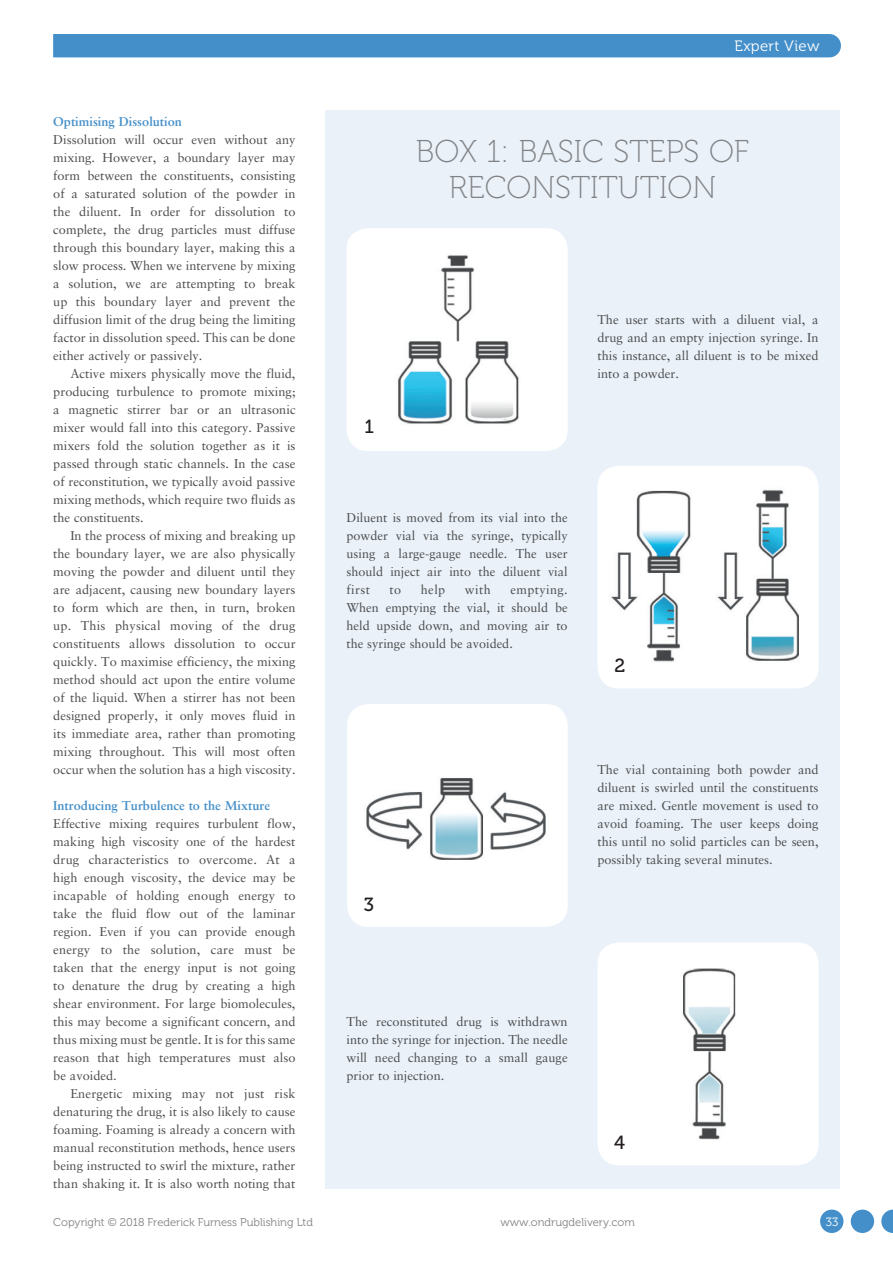
<style>
.page{position:relative;width:893px;height:1263px;background:#fff}
.page>*{position:absolute;margin:0;border:0;box-sizing:border-box;transform-origin:0 0}
.MF_body{font:31.5px/36px "Museo 100";color:#808285;text-align:center}
.MF_Captions{font:18.9px "Museo 500";color:#231f20}
.t1{font:15px "Museo 300";letter-spacing:.025em;color:#fff}
.MF_body_no_indent{font:12.75px/18px "Sabon LT Std";color:#4b4c4d;text-align:justify}
.MF_body-2{font:12.75px/18px "Sabon LT Std";color:#4b4c4d;text-align:justify}
.MF_subhead{font:700 12.75px "Sabon LT Std";color:#448fc9}
.t2{font:12px "Museo 300";color:#fff}
.t3{font:11.25px "Museo 300";color:#808285}
</style>
<div class="page">
<div style="left:53px;top:34px;width:788px;height:23px;background:#448fc9"></div>
<div style="left:325px;top:207px;width:515px;height:981px;background:#eaf1f9"></div>
<div style="left:325px;top:111px;width:515px;height:114px;background:#eaf1f9"></div>
<img style="left:347px;top:228px;width:221px;height:223px">
<img style="left:597px;top:466px;width:222px;height:222px">
<img style="left:347px;top:704px;width:221px;height:223px">
<img style="left:598px;top:943px;width:221px;height:222px">
<svg style="left:881px;top:1209px;width:12px;height:24px"></svg>
<div style="left:851px;top:1209px;width:23px;height:24px;background:#448fc9;border-radius:50%"></div>
<div style="left:820px;top:1209px;width:23px;height:24px;background:#448fc9;border-radius:50%"></div>
<p class="MF_subhead" style="left:53px;top:114px;width:130px">Optimising Dissolution</p>
<p class="MF_body_no_indent" style="left:53px;top:130px;width:244px">Dissolution will occur even without any mixing. However, a boundary layer may form between the constituents, consisting of a saturated solution of the powder in the diluent. In order for dissolution to complete, the drug particles must diffuse through this boundary layer, making this a slow process. When we intervene by mixing a solution, we are attempting to break up this boundary layer and prevent the diffusion limit of the drug being the limiting factor in dissolution speed. This can be done either actively or passively.</p>
<p class="MF_body-2" style="left:53px;top:364px;width:244px;text-indent:17px">Active mixers physically move the fluid, producing turbulence to promote mixing; a magnetic stirrer bar or an ultrasonic mixer would fall into this category. Passive mixers fold the solution together as it is passed through static channels. In the case of reconstitution, we typically avoid passive mixing methods, which require two fluids as the constituents.</p>
<p class="MF_body-2" style="left:53px;top:526px;width:244px;text-indent:17px">In the process of mixing and breaking up the boundary layer, we are also physically moving the powder and diluent until they are adjacent, causing new boundary layers to form which are then, in turn, broken up. This physical moving of the drug constituents allows dissolution to occur quickly. To maximise efficiency, the mixing method should act upon the entire volume of the liquid. When a stirrer has not been designed properly, it only moves fluid in its immediate area, rather than promoting mixing throughout. This will most often occur when the solution has a high viscosity.</p>
<p class="MF_subhead" style="left:53px;top:798px;width:218px">Introducing Turbulence to the Mixture</p>
<p class="MF_body_no_indent" style="left:53px;top:814px;width:244px">Effective mixing requires turbulent flow, making high viscosity one of the hardest drug characteristics to overcome. At a high enough viscosity, the device may be incapable of holding enough energy to take the fluid flow out of the laminar region. Even if you can provide enough energy to the solution, care must be taken that the energy input is not going to denature the drug by creating a high shear environment. For large biomolecules, this may become a significant concern, and thus mixing must be gentle. It is for this same reason that high temperatures must also be avoided.</p>
<p class="MF_body-2" style="left:53px;top:1084px;width:244px;text-indent:17px">Energetic mixing may not just risk denaturing the drug, it is also likely to cause foaming. Foaming is already a concern with manual reconstitution methods, hence users being instructed to swirl the mixture, rather than shaking it. It is also worth noting that</p>
<p class="t1" style="left:735px;top:37px;width:87px">Expert View</p>
<p class="MF_body" style="left:416px;top:134px;width:335px">BOX 1: BASIC STEPS OF<br>RECONSTITUTION</p>
<p class="MF_Captions" style="left:365px;top:416px;width:11px">1</p>
<p class="MF_body_no_indent" style="left:597px;top:310px;width:223px">The user starts with a diluent vial, a drug and an empty injection syringe. In this instance, all diluent is to be mixed into a powder.</p>
<p class="MF_body_no_indent" style="left:347px;top:508px;width:223px">Diluent is moved from its vial into the powder vial via the syringe, typically using a large-gauge needle. The user should inject air into the diluent vial first</p>
<p class="MF_body_no_indent" style="left:390px;top:580px;width:13px">to</p>
<p class="MF_body_no_indent" style="left:421px;top:580px;width:26px">help</p>
<p class="MF_body_no_indent" style="left:465px;top:580px;width:27px">with</p>
<p class="MF_body_no_indent" style="left:347px;top:580px;width:223px;text-indent:164px">emptying.<br>When emptying the vial, it should be held upside down, and moving air to the syringe should be avoided.</p>
<p class="MF_Captions" style="left:615px;top:656px;width:12px">2</p>
<p class="MF_Captions" style="left:364px;top:894px;width:12px">3</p>
<p class="MF_body_no_indent" style="left:597px;top:760px;width:223px">The vial containing both powder and diluent is swirled until the constituents are mixed. Gentle movement is used to avoid foaming. The user keeps doing this until no solid particles can be seen, possibly taking several minutes.</p>
<p class="MF_body_no_indent" style="left:347px;top:1012px;width:223px">The reconstituted drug is withdrawn into the syringe for injection. The needle will need changing to a small gauge prior to injection.</p>
<p class="MF_Captions" style="left:614px;top:1132px;width:12px">4</p>
<p class="t3" style="left:53px;top:1216px;width:261px">Copyright © 2018 Frederick Furness Publishing Ltd</p>
<p class="t3" style="left:500px;top:1216px;width:136px">www.ondrugdelivery.com</p>
<p class="t2" style="left:826px;top:1215px;width:14px">33</p>
</div>
